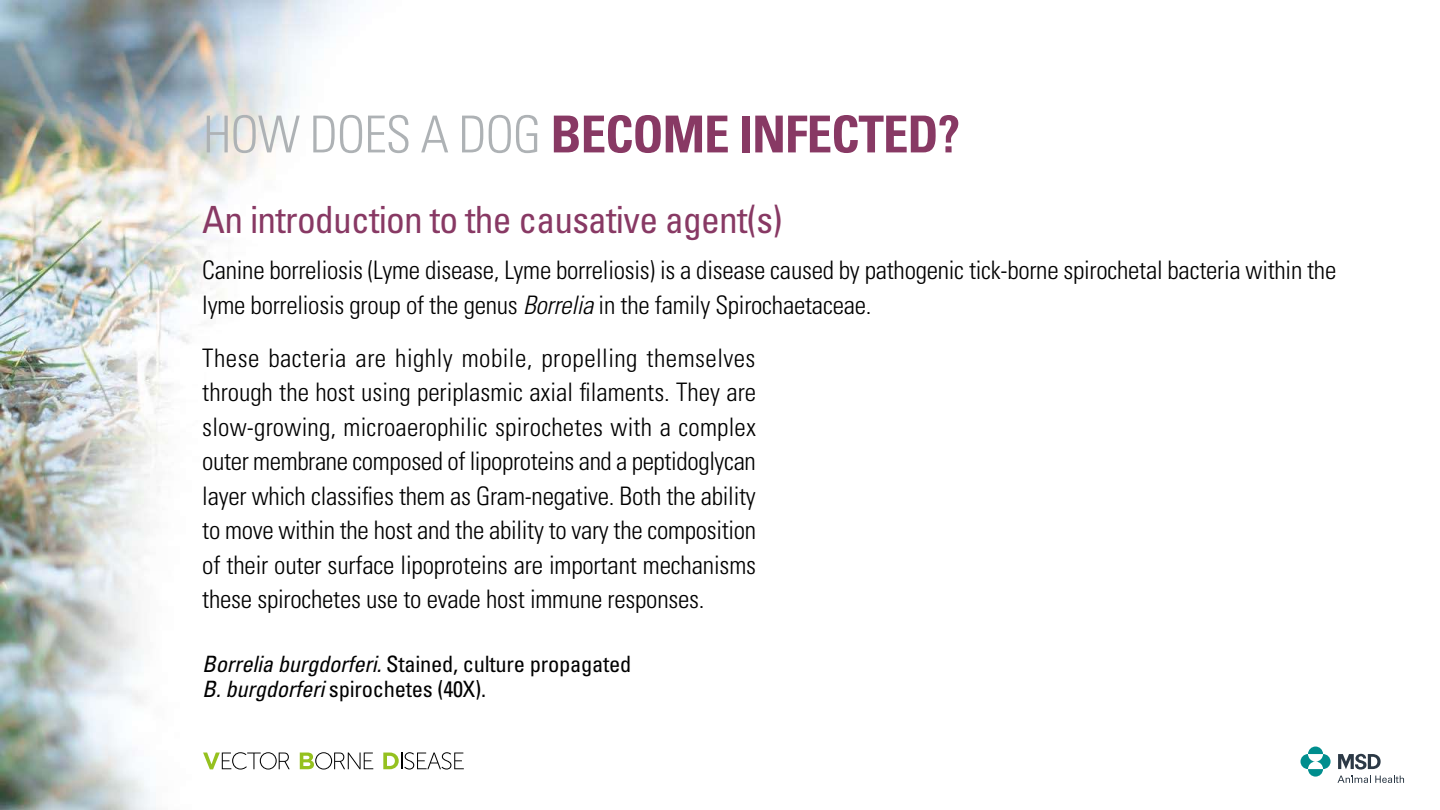
<style>
.page{position:relative;width:1440px;height:810px;background:#fff}
.page>*{position:absolute;margin:0;border:0;box-sizing:border-box;transform-origin:0 0}
.t1{font:700 condensed 51px "Univers LT Std";letter-spacing:-.02em;color:#883964}
.t2{font:condensed 37.5px "Univers LT Std";letter-spacing:-.02em;color:#883964}
.t3{font:300 condensed 25.5px/34.5px "Univers LT Std";letter-spacing:-.01em;color:#000}
.t4{font:condensed 22.5px/25.5px "Univers LT Std";letter-spacing:-.01em;color:#000}
.s1{font-weight:300;color:#aeb2b5}
.s2{font-style:italic}
</style>
<div class="page">
<img style="left:0;top:0;width:374px;height:810px">
<svg style="left:1301px;top:747px;width:30px;height:30px"></svg>
<svg style="left:1338px;top:754px;width:43px;height:16px"></svg>
<svg style="left:1338px;top:776px;width:66px;height:7px"></svg>
<svg style="left:203px;top:752px;width:87px;height:18px"></svg>
<svg style="left:300px;top:752px;width:73px;height:18px"></svg>
<svg style="left:383px;top:752px;width:81px;height:18px"></svg>
<h1 class="t1" style="left:203px;top:103px;width:759px"><span class="s1">HOW DOES A DOG</span> BECOME INFECTED?</h1>
<h2 class="t2" style="left:202px;top:196px;width:582px">An introduction to the causative agent(s)</h2>
<p class="t3" style="left:202px;top:253px;width:1136px">Canine borreliosis (Lyme disease, Lyme borreliosis) is a disease caused by pathogenic tick-borne spirochetal bacteria within the lyme borreliosis group of the genus <span class="s2">Borrelia</span> in the family Spirochaetaceae.</p>
<p class="t3" style="left:202px;top:341px;width:555px;text-align:justify">These bacteria are highly mobile, propelling themselves through the host using periplasmic axial filaments. They are slow-growing, microaerophilic spirochetes with a complex outer membrane composed of lipoproteins and a peptidoglycan layer which classifies them as Gram-negative. Both the ability to move within the host and the ability to vary the composition of their outer surface lipoproteins are important mechanisms these spirochetes use to evade host immune responses.</p>
<p class="t4" style="left:202px;top:651px;width:431px"><span class="s2">Borrelia burgdorferi.</span> Stained, culture propagated<br><span class="s2">B. burgdorferi</span> spirochetes (40X).</p>
</div>
